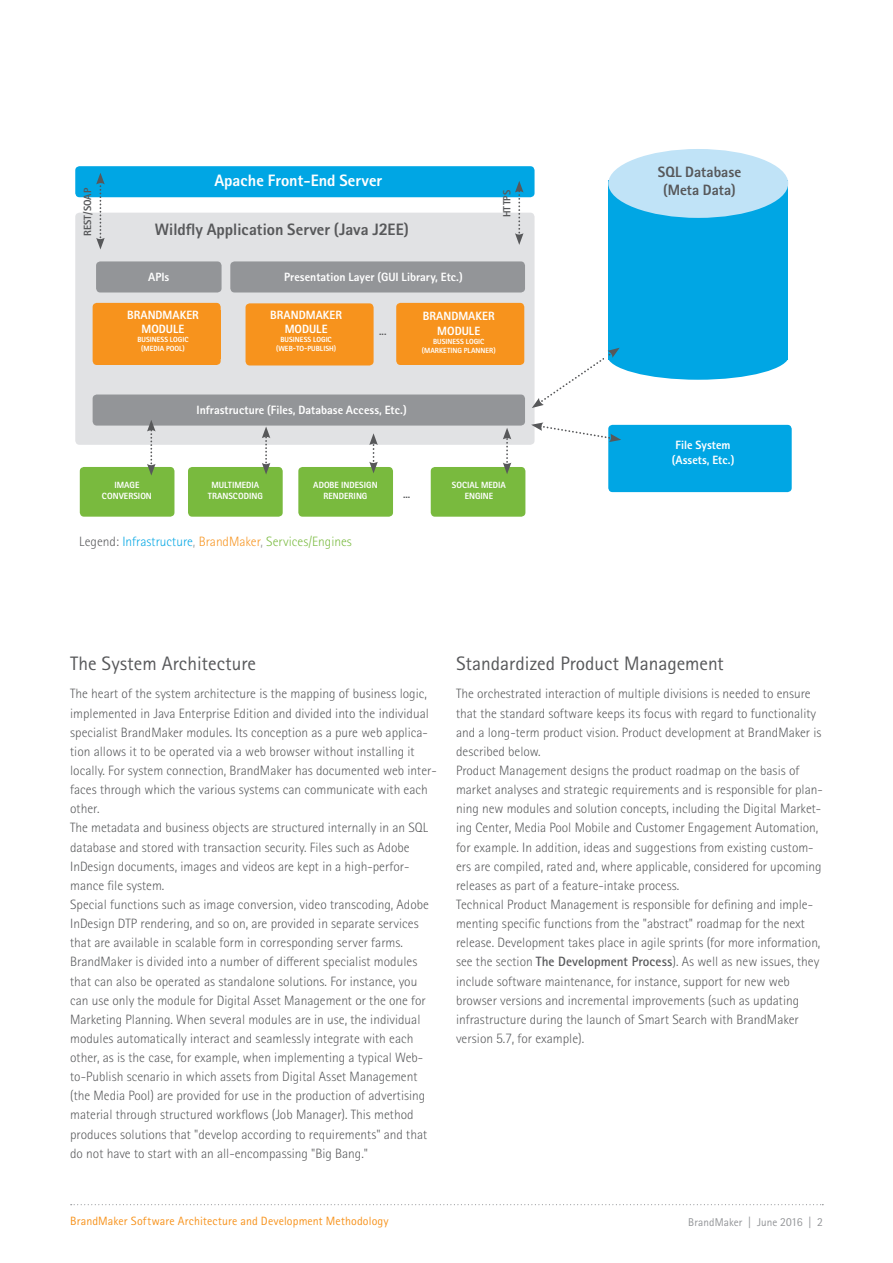
<style>
.page{position:relative;width:893px;height:1263px;background:#fff}
.page>*{position:absolute;margin:0;border:0;box-sizing:border-box;transform-origin:0 0}
.Subheadline_13pt_gra{font:19.5px "Rotis II Sans Pro";color:#57585a}
.Titel_orange_24pt{font:700 16.5px "Rotis II Sans Pro";color:#57585a}
.Titel_orange_24pt-2{font:700 16.5px "Rotis II Sans Pro";color:#fff}
.Titel_orange_24pt-3{font:700 15px/18px "Rotis II Sans Pro";color:#57585a;text-align:center}
.Fließtext_9pt_Light{font:300 13.5px/19.2px "Rotis II Sans Pro";color:#57585a}
.Bildunterschrift_7_5{font:300 13.5px "Rotis II Sans Pro";color:#79ba3e}
.Titel_orange_24pt-4{font:700 12px/14.4px "Rotis II Sans Pro";color:#fff;text-align:center}
.t1{font:12px "Rotis II Sans Pro";letter-spacing:.01em;color:#f7931d}
.t2{font:11.25px "Rotis II Sans Pro";letter-spacing:.01em;color:#939598}
.Titel_orange_24pt-5{font:700 10.5px "Rotis II Sans Pro";color:#57585a}
.Subheadline_13pt_bla{font:700 10.5px "Rotis II Sans Pro";color:#57585a}
.Titel_orange_24pt-6{font:700 9px/10.8px "Rotis II Sans Pro";color:#fff;text-align:center}
.Titel_orange_24pt-7{font:700 7.5px/9px "Rotis II Sans Pro";color:#fff;text-align:center}
.s1{color:#57585a}
.s2{color:#00a6e4}
.s3{color:#939598}
.s4{color:#f7931d}
.s5{font-weight:600}
</style>
<div class="page">
<svg style="left:71px;top:1204px;width:752px;height:1px"></svg>
<div style="left:75px;top:213px;width:460px;height:232px;background:#e1e2e4;border-radius:4px"></div>
<div style="left:93px;top:303px;width:128px;height:62px;background:#f7931d;border-radius:4px"></div>
<div style="left:80px;top:467px;width:94px;height:50px;background:#79ba3e;border-radius:4px"></div>
<div style="left:396px;top:303px;width:128px;height:62px;background:#f7931d;border-radius:4px"></div>
<div style="left:188px;top:467px;width:95px;height:50px;background:#79ba3e;border-radius:4px"></div>
<div style="left:298px;top:467px;width:95px;height:50px;background:#79ba3e;border-radius:4px"></div>
<div style="left:431px;top:467px;width:94px;height:50px;background:#79ba3e;border-radius:4px"></div>
<div style="left:607px;top:331px;width:182px;height:49px;background:#00a6e4;border-radius:50%"></div>
<div style="left:608px;top:181px;width:180px;height:179px;background:#00a6e4"></div>
<div style="left:608px;top:149px;width:180px;height:69px;background:#c0e3f7;border-radius:50%"></div>
<div style="left:96px;top:261px;width:126px;height:31px;background:#939598;border-radius:4px"></div>
<div style="left:230px;top:261px;width:295px;height:31px;background:#939598;border-radius:4px"></div>
<div style="left:93px;top:394px;width:432px;height:32px;background:#939598;border-radius:4px"></div>
<div style="left:75px;top:166px;width:460px;height:31px;background:#00a6e4;border-radius:4px"></div>
<div style="left:608px;top:425px;width:184px;height:67px;background:#00a6e4;border-radius:4px"></div>
<svg style="left:96px;top:173px;width:9px;height:76px"></svg>
<svg style="left:515px;top:181px;width:8px;height:64px"></svg>
<svg style="left:147px;top:420px;width:9px;height:55px"></svg>
<svg style="left:262px;top:426px;width:8px;height:48px"></svg>
<svg style="left:369px;top:433px;width:9px;height:40px"></svg>
<svg style="left:503px;top:428px;width:8px;height:46px"></svg>
<div style="left:246px;top:303px;width:128px;height:62px;background:#f7931d;border-radius:4px"></div>
<svg style="left:531px;top:422px;width:90px;height:20px"></svg>
<svg style="left:532px;top:348px;width:88px;height:60px"></svg>
<p class="Titel_orange_24pt-2" style="left:214px;top:170px;width:169px">Apache Front-End Server</p>
<p class="Titel_orange_24pt-5" style="left:82px;top:236px;width:50px;rotate:-90deg">REST/SOAP</p>
<p class="Titel_orange_24pt-5" style="left:501px;top:217px;width:29px;rotate:-90deg">HTTPS</p>
<p class="Titel_orange_24pt" style="left:155px;top:220px;width:255px">Wildfly Application Server (Java J2EE)</p>
<p class="Titel_orange_24pt-4" style="left:148px;top:270px;width:23px">APIs</p>
<p class="Titel_orange_24pt-4" style="left:284px;top:270px;width:180px">Presentation Layer (GUI Library, Etc.)</p>
<p class="Titel_orange_24pt-4" style="left:127px;top:307px;width:73px">BRANDMAKER</p>
<p class="Titel_orange_24pt-4" style="left:142px;top:322px;width:44px">MODULE</p>
<p class="Titel_orange_24pt-7" style="left:137px;top:335px;width:53px">BUSINESS LOGIC (MEDIA POOL)</p>
<p class="Titel_orange_24pt-4" style="left:270px;top:307px;width:73px">BRANDMAKER</p>
<p class="Titel_orange_24pt-4" style="left:285px;top:322px;width:44px">MODULE</p>
<p class="Titel_orange_24pt-7" style="left:276px;top:335px;width:62px">BUSINESS LOGIC (WEB-TO-PUBLISH)</p>
<p class="Subheadline_13pt_bla" style="left:379px;top:325px;width:9px">...</p>
<p class="Titel_orange_24pt-4" style="left:423px;top:309px;width:73px">BRANDMAKER</p>
<p class="Titel_orange_24pt-4" style="left:437px;top:323px;width:44px">MODULE</p>
<p class="Titel_orange_24pt-7" style="left:422px;top:336px;width:75px">BUSINESS LOGIC (MARKETING PLANNER)</p>
<p class="Titel_orange_24pt-4" style="left:197px;top:402px;width:212px">Infrastructure (Files, Database Access, Etc.)</p>
<p class="Titel_orange_24pt-6" style="left:102px;top:480px;width:51px">IMAGE<br>CONVERSION</p>
<p class="Titel_orange_24pt-6" style="left:208px;top:480px;width:57px">MULTIMEDIA<br>TRANSCODING</p>
<p class="Titel_orange_24pt-6" style="left:313px;top:480px;width:66px">ADOBE INDESIGN<br>RENDERING</p>
<p class="Titel_orange_24pt-6" style="left:452px;top:480px;width:56px">SOCIAL MEDIA</p>
<p class="Subheadline_13pt_bla" style="left:403px;top:488px;width:9px">...</p>
<p class="Titel_orange_24pt-6" style="left:465px;top:491px;width:30px">ENGINE</p>
<p class="Bildunterschrift_7_5" style="left:79px;top:534px;width:274px"><span class="s1">Legend:</span> <span class="s2">Infrastructure</span><span class="s3">,</span> <span class="s4">BrandMaker</span><span class="s3">,</span> Services/Engines</p>
<p class="Titel_orange_24pt-3" style="left:658px;top:163px;width:85px">SQL Database (Meta Data)</p>
<p class="Titel_orange_24pt-4" style="left:672px;top:438px;width:64px">File System (Assets, Etc.)</p>
<p class="Subheadline_13pt_gra" style="left:70px;top:652px;width:187px">The System Architecture</p>
<p class="Fließtext_9pt_Light" style="left:70px;top:684px;width:368px">The heart of the system architecture is the mapping of business logic, implemented in Java Enterprise Edition and divided into the individual specialist BrandMaker modules. Its conception as a pure web applica&shy;tion allows it to be operated via a web browser without installing it locally. For system connection, BrandMaker has documented web inter&shy;faces through which the various systems can communicate with each other.</p>
<p class="Fließtext_9pt_Light" style="left:70px;top:818px;width:360px">The metadata and business objects are structured internally in an SQL database and stored with transaction security. Files such as Adobe InDesign documents, images and videos are kept in a high-perfor&shy;mance file system.</p>
<p class="Fließtext_9pt_Light" style="left:70px;top:895px;width:360px">Special functions such as image conversion, video transcoding, Adobe<br>InDesign DTP rendering, and so on, are provided in separate services that are available in scalable form in corresponding server farms.</p>
<p class="Fließtext_9pt_Light" style="left:70px;top:952px;width:359px">BrandMaker is divided into a number of different specialist modules that can also be operated as standalone solutions. For instance, you can use only the module for Digital Asset Management or the one for Marketing Planning. When several modules are in use, the individual modules automatically interact and seamlessly integrate with each other, as is the case, for example, when implementing a typical Web&shy;to-Publish scenario in which assets from Digital Asset Management (the Media Pool) are provided for use in the production of advertising material through structured workflows (Job Manager). This method produces solutions that "develop according to requirements" and that do not have to start with an all-encompassing "Big Bang."</p>
<p class="Subheadline_13pt_gra" style="left:456px;top:652px;width:269px">Standardized Product Management</p>
<p class="Fließtext_9pt_Light" style="left:456px;top:684px;width:367px">The orchestrated interaction of multiple divisions is needed to ensure that the standard software keeps its focus with regard to functionality and a long-term product vision. Product development at BrandMaker is described below.</p>
<p class="Fließtext_9pt_Light" style="left:456px;top:761px;width:368px">Product Management designs the product roadmap on the basis of market analyses and strategic requirements and is responsible for plan&shy;ning new modules and solution concepts, including the Digital Market&shy;ing Center, Media Pool Mobile and Customer Engagement Automation, for example. In addition, ideas and suggestions from existing custom&shy;ers are compiled, rated and, where applicable, considered for upcoming releases as part of a feature-intake process.</p>
<p class="Fließtext_9pt_Light" style="left:456px;top:895px;width:366px">Technical Product Management is responsible for defining and imple&shy;menting specific functions from the "abstract" roadmap for the next release. Development takes place in agile sprints (for more information, see the section <span class="s5">The Development Process</span>). As well as new issues, they include software maintenance, for instance, support for new web browser versions and incremental improvements (such as updating infrastructure during the launch of Smart Search with BrandMaker version 5.7, for example).</p>
<p class="t1" style="left:70px;top:1214px;width:320px">BrandMaker Software Architecture and Development Methodology</p>
<p class="t2" style="left:688px;top:1215px;width:136px">BrandMaker | June 2016 | 2</p>
</div>
